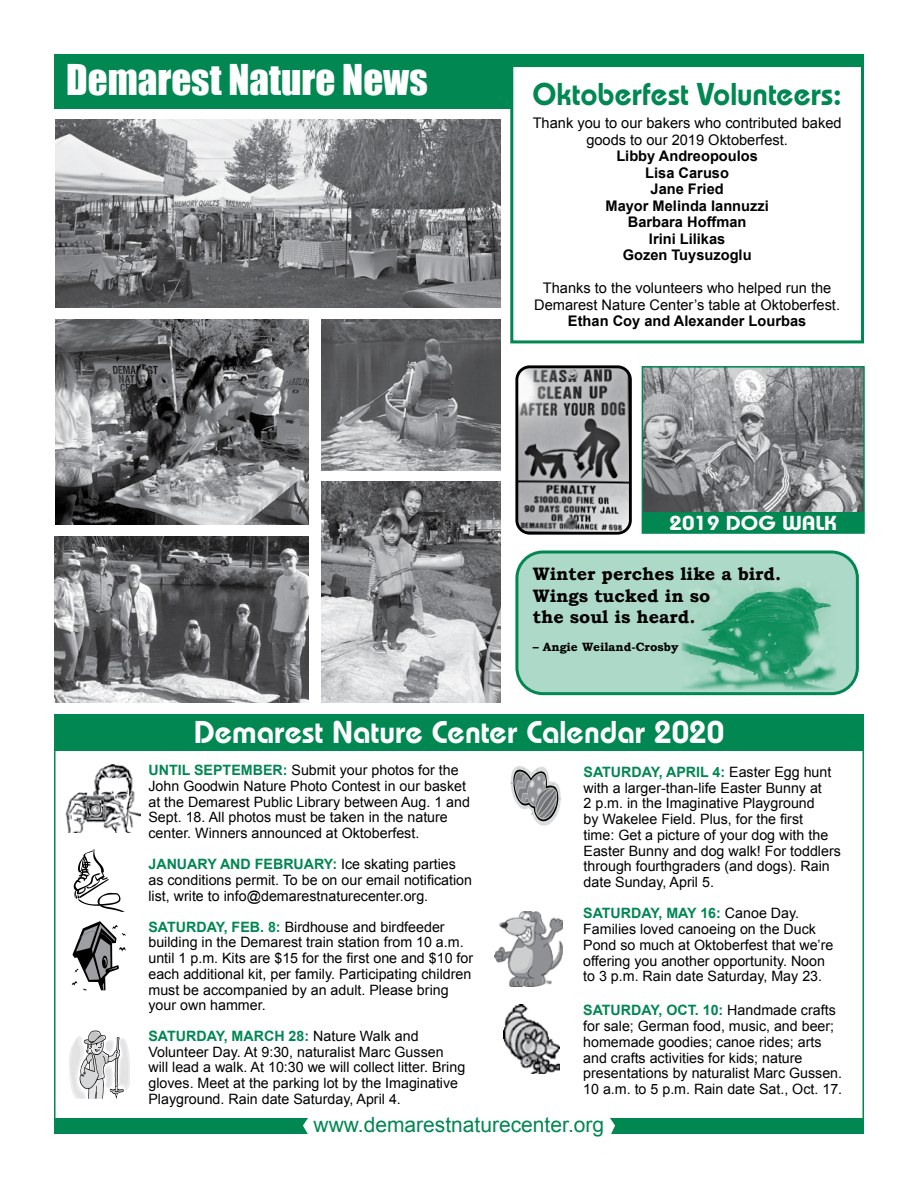
<style>
.page{position:relative;width:918px;height:1188px;background:#fff}
.page>*{position:absolute;margin:0;border:0;box-sizing:border-box;transform-origin:0 0}
.t1{font:39px "Impact";color:#fff}
.t2{font:600 31.5px "Bauhaus";color:#fff}
.t3{font:600 31.5px "Bauhaus";color:#008752}
.t4{font:21px "Arial";color:#008752}
.t5{font:600 20.25px "Bauhaus";color:#fff;scale:1.11 1}
.t6{font:700 18px/21.6px "Bookman Old Style";color:#000}
.t7{font:14.7px/16.5px "Arial";color:#000;text-align:center}
.t8{font:700 14.7px/16.5px "Arial";color:#000;text-align:center}
.t9{font:14.25px/15.8px "Arial";color:#000}
.t10{font:700 12px "Bookman Old Style";color:#000}
.s1{font-weight:700;color:#008752}
</style>
<div class="page">
<div style="left:54px;top:55px;width:810px;height:54px;background:#008752"></div>
<div style="left:512px;top:66px;width:350px;height:276px;background:#fff"></div>
<div style="left:510px;top:64px;width:354px;height:279px;border:3px solid #008752"></div>
<img style="left:55px;top:119px;width:446px;height:188px">
<img style="left:54px;top:536px;width:255px;height:167px">
<img style="left:321px;top:319px;width:180px;height:151px">
<img style="left:321px;top:481px;width:180px;height:222px">
<svg style="left:74px;top:849px;width:51px;height:63px"></svg>
<svg style="left:72px;top:921px;width:54px;height:69px"></svg>
<svg style="left:69px;top:1031px;width:61px;height:68px"></svg>
<img style="left:495px;top:911px;width:68px;height:75px">
<img style="left:65px;top:765px;width:75px;height:67px">
<div style="left:54px;top:714px;width:810px;height:37px;background:#008752"></div>
<div style="left:54px;top:1118px;width:810px;height:15px;background:#008752"></div>
<img style="left:55px;top:319px;width:254px;height:206px">
<svg style="left:510px;top:766px;width:51px;height:60px"></svg>
<img style="left:504px;top:1005px;width:56px;height:69px">
<div style="left:303px;top:1118px;width:312px;height:16px;background:#fff"></div>
<img style="left:519px;top:369px;width:109px;height:162px">
<div style="left:515px;top:365px;width:117px;height:170px;border:3px solid #000;border-radius:13px"></div>
<img style="left:645px;top:369px;width:217px;height:144px">
<div style="left:642px;top:366px;width:223px;height:168px;border:2px solid #008752"></div>
<div style="left:642px;top:513px;width:222px;height:20px;background:#008752"></div>
<div style="left:517px;top:552px;width:340px;height:142px;background:#add9c8;border-radius:26px"></div>
<div style="left:515px;top:550px;width:344px;height:145px;border:3px solid #008752;border-radius:26px"></div>
<img style="left:681px;top:585px;width:156px;height:105px">
<h1 class="t1" style="left:66px;top:56px;width:363px">Demarest Nature News</h1>
<h2 class="t3" style="left:532px;top:75px;width:311px">Oktoberfest Volunteers:</h2>
<p class="t7" style="left:533px;top:115px;width:310px">Thank you to our bakers who contributed baked goods to our 2019 Oktoberfest.</p>
<p class="t8" style="left:605px;top:148px;width:165px">Libby Andreopoulos<br>Lisa Caruso<br>Jane Fried<br>Mayor Melinda Iannuzzi<br>Barbara Hoffman<br>Irini Lilikas<br>Gozen Tuysuzoglu</p>
<p class="t7" style="left:534px;top:280px;width:307px">Thanks to the volunteers who helped run the<br>Demarest Nature Center’s table at Oktoberfest.</p>
<p class="t8" style="left:568px;top:313px;width:240px">Ethan Coy and Alexander Lourbas</p>
<h3 class="t5" style="left:670px;top:511px;width:152px">2019 DOG WALK</h3>
<p class="t6" style="left:533px;top:563px;width:250px">Winter perches like a bird.<br>Wings tucked in so<br>the soul is heard.</p>
<p class="t10" style="left:533px;top:638px;width:147px">– Angie Weiland-Crosby</p>
<h2 class="t2" style="left:194px;top:713px;width:532px">Demarest Nature Center Calendar 2020</h2>
<p class="t9" style="left:148px;top:762px;width:323px"><span class="s1">UNTIL SEPTEMBER:</span> Submit your photos for the John Goodwin Nature Photo Contest in our basket at the Demarest Public Library between Aug. 1 and Sept. 18. All photos must be taken in the nature center. Winners announced at Oktoberfest.</p>
<p class="t9" style="left:148px;top:856px;width:325px"><span class="s1">JANUARY AND FEBRUARY:</span> Ice skating parties as conditions permit. To be on our email notification list, write to info@demarestnaturecenter.org.</p>
<p class="t9" style="left:148px;top:919px;width:326px"><span class="s1">SATURDAY, FEB. 8:</span> Birdhouse and birdfeeder building in the Demarest train station from 10 a.m. until 1 p.m. Kits are $15 for the first one and $10 for each additional kit, per family. Participating children must be accompanied by an adult. Please bring your own hammer.</p>
<p class="t9" style="left:148px;top:1028px;width:318px"><span class="s1">SATURDAY, MARCH 28:</span> Nature Walk and Volunteer Day. At 9:30, naturalist Marc Gussen will lead a walk. At 10:30 we will collect litter. Bring gloves. Meet at the parking lot by the Imaginative Playground. Rain date Saturday, April 4.</p>
<p class="t9" style="left:584px;top:764px;width:259px"><span class="s1">SATURDAY, APRIL 4:</span> Easter Egg hunt with a larger-than-life Easter Bunny at<br>2 p.m. in the Imaginative Playground<br>by Wakelee Field. Plus, for the first<br>time: Get a picture of your dog with the Easter Bunny and dog walk! For toddlers through fourthgraders (and dogs). Rain date Sunday, April 5.</p>
<p class="t9" style="left:583px;top:906px;width:252px"><span class="s1">SATURDAY, MAY 16:</span> Canoe Day.<br>Families loved canoeing on the Duck Pond so much at Oktoberfest that we’re offering you another opportunity. Noon to 3 p.m. Rain date Saturday, May 23.</p>
<p class="t9" style="left:583px;top:1002px;width:261px"><span class="s1">SATURDAY, OCT. 10:</span> Handmade crafts for sale; German food, music, and beer; homemade goodies; canoe rides; arts and crafts activities for kids; nature presentations by naturalist Marc Gussen.<br>10 a.m. to 5 p.m. Rain date Sat., Oct. 17.</p>
<h3 class="t4" style="left:314px;top:1113px;width:292px">www.demarestnaturecenter.org</h3>
</div>
